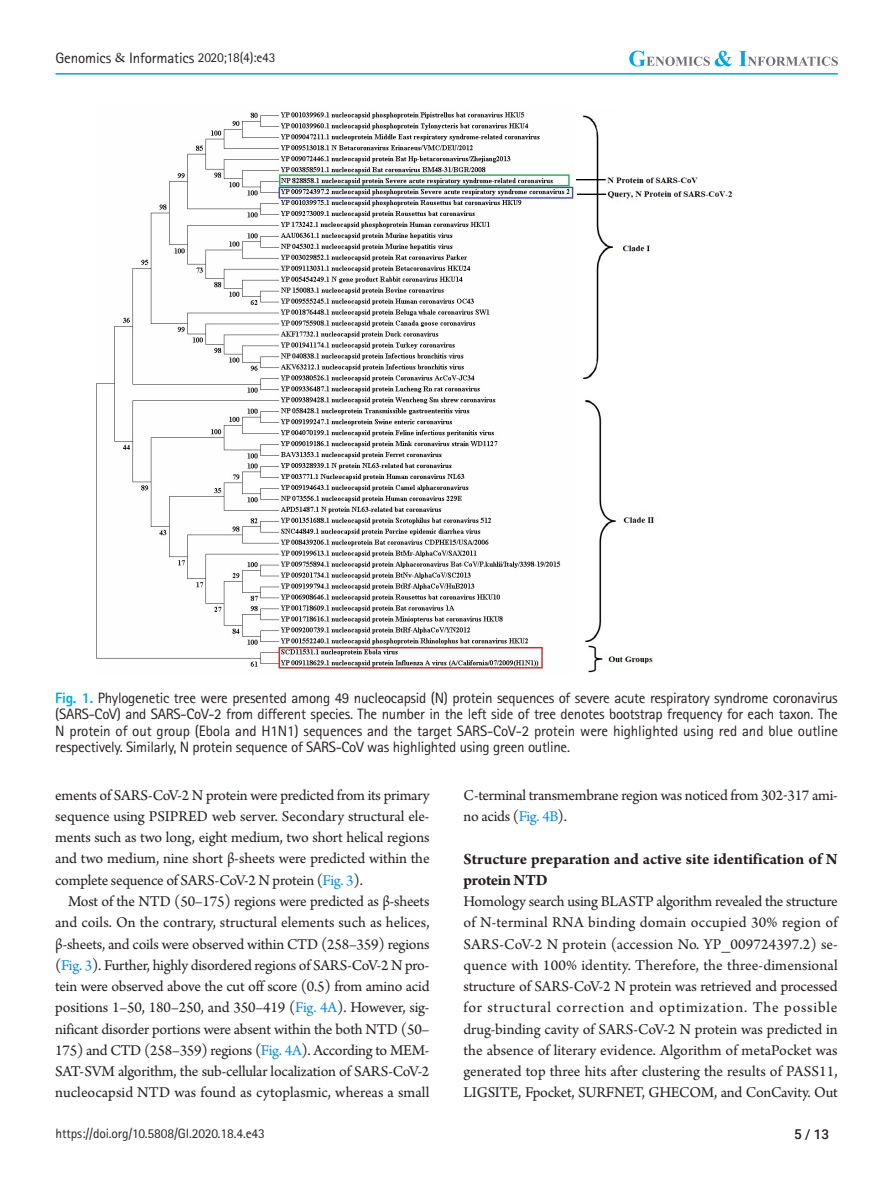
<style>
.page{position:relative;width:893px;height:1191px;background:#fff}
.page>*{position:absolute;margin:0;border:0;box-sizing:border-box;transform-origin:0 0}
.body-sub-title{font:700 16.5px/21.3px "Arno Pro";color:#231f20}
.body{font:15.75px/21.3px "Arno Pro";letter-spacing:-.015em;color:#231f20;text-align:justify}
.fig-caption{font:15px/16.5px "Rotis Sans Serif Std";letter-spacing:-.02em;color:#231f20;text-align:justify}
.t1{font:13.5px "Rotis Sans Serif Std";letter-spacing:-.01em;color:#231f20}
.t2{font:500 13.5px "Roboto";color:#231f20}
.s1{font-family:"Arno Pro"}
.s2{font-size:13.5px}
.s3{font-weight:800;color:#00a7e1}
.s4{color:#0b88de}
</style>
<div class="page">
<img style="left:96px;top:112px;width:637px;height:561px">
<hr style="left:55px;top:73px;width:783px;height:2px;background:#00a7e1">
<svg style="left:629px;top:51px;width:209px;height:15px"></svg>
<p class="fig-caption" style="left:55px;top:49px;width:221px">Genomics <span class="s1">&amp;</span> Informatics <span class="s2">2020;18(4):e43</span></p>
<p class="fig-caption" style="left:55px;top:689px;width:784px"><span class="s3">Fig. 1.</span> Phylogenetic tree were presented among 49 nucleocapsid (N) protein sequences of severe acute respiratory syndrome coronavirus (SARS-CoV) and SARS-CoV-2 from different species. The number in the left side of tree denotes bootstrap frequency for each taxon. The N protein of out group (Ebola and H1N1) sequences and the target SARS-CoV-2 protein were highlighted using red and blue outline respectively. Similarly, N protein sequence of SARS-CoV was highlighted using green outline.</p>
<p class="body" style="left:55px;top:785px;width:376px">ements of SARS-CoV-2 N protein were predicted from its primary sequence using PSIPRED web server. Secondary structural ele&shy;ments such as two long, eight medium, two short helical regions and two medium, nine short β-sheets were predicted within the complete sequence of SARS-CoV-2 N protein (<span class="s4">Fig. 3</span>).</p>
<p class="body" style="left:55px;top:891px;width:376px;text-indent:13px">Most of the NTD (50–175) regions were predicted as β-sheets and coils. On the contrary, structural elements such as helices, β-sheets, and coils were observed within CTD (258–359) regions (<span class="s4">Fig. 3</span>). Further, highly disordered regions of SARS-CoV-2 N pro&shy;tein were observed above the cut off score (0.5) from amino acid positions 1–50, 180–250, and 350–419 (<span class="s4">Fig. 4A</span>). However, sig&shy;nificant disorder portions were absent within the both NTD (50– 175) and CTD (258–359) regions (<span class="s4">Fig. 4A</span>). According to MEM-SAT-SVM algorithm, the sub-cellular localization of SARS-CoV-2 nucleocapsid NTD was found as cytoplasmic, whereas a small</p>
<p class="body" style="left:463px;top:785px;width:376px">C-terminal transmembrane region was noticed from 302‒317 ami&shy;no acids (<span class="s4">Fig. 4B</span>).</p>
<p class="body-sub-title" style="left:463px;top:849px;width:376px">Structure preparation and active site identification of N protein NTD</p>
<p class="body" style="left:463px;top:891px;width:376px">Homology search using BLASTP algorithm revealed the structure of N-terminal RNA binding domain occupied 30% region of SARS-CoV-2 N protein (accession No. YP_009724397.2) se&shy;quence with 100% identity. Therefore, the three-dimensional structure of SARS-CoV-2 N protein was retrieved and processed for structural correction and optimization. The possible drug-binding cavity of SARS-CoV-2 N protein was predicted in the absence of literary evidence. Algorithm of metaPocket was generated top three hits after clustering the results of PASS11, LIGSITE, Fpocket, SURFNET, GHECOM, and ConCavity. Out</p>
<p class="t1" style="left:55px;top:1125px;width:211px">https://doi.org/10.5808/GI.2020.18.4.e43</p>
<p class="t2" style="left:794px;top:1124px;width:37px">5 / 13</p>
</div>
